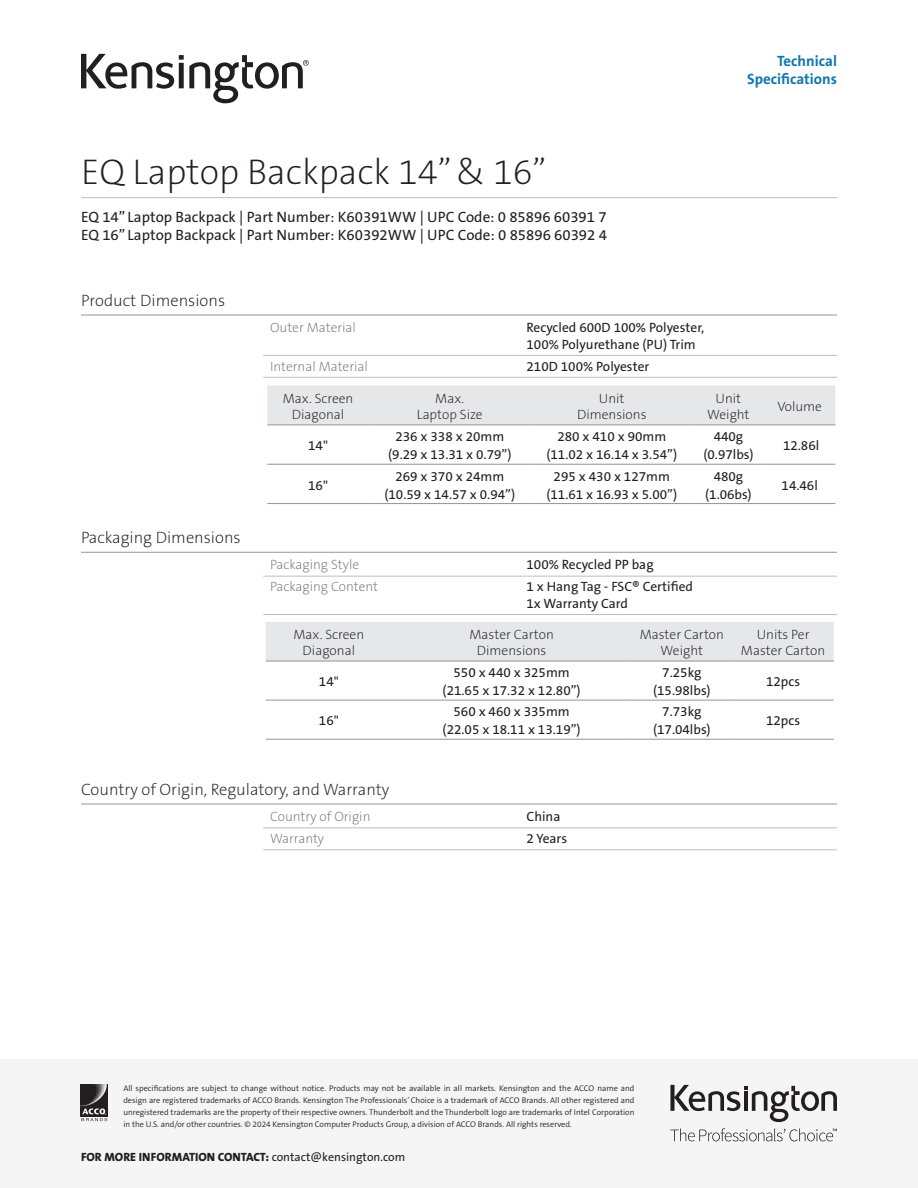
<style>
.page{position:relative;width:918px;height:1188px;background:#fff}
.page>*{position:absolute;margin:0;border:0;box-sizing:border-box;transform-origin:0 0}
.t1{font:36px "The Sans KENSINGTON2 XL";color:#231f20}
.t2{font:16.5px "The Sans KENSINGTON2 XL";color:#231f20}
.t3{font:15px/18px "The Sans KENSINGTON5 Rg";color:#231f20}
.Filetype_Header_Blue{font:15px/18px "The Sans KENSINGTON7 Bd";color:#0e76ae;text-align:right}
.t4{font:13.5px/18px "The Sans KENSINGTON5 Rg";color:#231f20;text-align:center}
.t5{font:13.5px/16.2px "The Sans KENSINGTON2 XL";color:#231f20;text-align:center}
.t6{font:13.5px "The Sans KENSINGTON2 XL";color:#76787b}
.t7{font:12px "The Sans KENSINGTON8 XB";color:#231f20}
.t8{font:8.25px/12px "The Sans KENSINGTON4 SL";color:#231f20;text-align:justify}
.s1{font-family:"The Sans KENSINGTON5 Rg"}
</style>
<div class="page">
<svg style="left:81px;top:54px;width:228px;height:49px"></svg>
<div style="left:0;top:1060px;width:918px;height:128px;background:#f5f5f6"></div>
<img style="left:81px;top:1085px;width:27px;height:32px">
<svg style="left:81px;top:1108px;width:26px;height:13px"></svg>
<svg style="left:670px;top:1085px;width:167px;height:37px"></svg>
<svg style="left:670px;top:1128px;width:167px;height:13px"></svg>
<hr style="left:81px;top:315px;width:756px;height:1px;background:#939598">
<hr style="left:263px;top:355px;width:574px;height:1px;background:#bcbdc0">
<hr style="left:263px;top:377px;width:574px;height:1px;background:#bcbdc0">
<hr style="left:81px;top:552px;width:756px;height:1px;background:#939598">
<hr style="left:263px;top:576px;width:574px;height:1px;background:#bcbdc0">
<hr style="left:263px;top:614px;width:574px;height:1px;background:#bcbdc0">
<hr style="left:81px;top:804px;width:756px;height:1px;background:#939598">
<hr style="left:263px;top:828px;width:574px;height:1px;background:#bcbdc0">
<hr style="left:263px;top:850px;width:574px;height:1px;background:#bcbdc0">
<hr style="left:81px;top:197px;width:756px;height:1px;background:#bcbdc0">
<div style="left:267px;top:386px;width:568px;height:39px;background:#e6e7e9"></div>
<hr style="left:267px;top:425px;width:102px;height:1px;background:#939598">
<hr style="left:369px;top:425px;width:162px;height:1px;background:#939598">
<hr style="left:531px;top:425px;width:162px;height:1px;background:#939598">
<hr style="left:693px;top:425px;width:71px;height:1px;background:#939598">
<hr style="left:764px;top:425px;width:71px;height:1px;background:#939598">
<hr style="left:267px;top:464px;width:102px;height:1px;background:#939598">
<hr style="left:369px;top:464px;width:162px;height:1px;background:#939598">
<hr style="left:531px;top:464px;width:162px;height:1px;background:#939598">
<hr style="left:693px;top:464px;width:71px;height:1px;background:#939598">
<hr style="left:764px;top:464px;width:71px;height:1px;background:#939598">
<hr style="left:267px;top:503px;width:102px;height:1px;background:#939598">
<hr style="left:369px;top:503px;width:162px;height:1px;background:#939598">
<hr style="left:531px;top:503px;width:162px;height:1px;background:#939598">
<hr style="left:693px;top:503px;width:71px;height:1px;background:#939598">
<hr style="left:764px;top:503px;width:71px;height:1px;background:#939598">
<div style="left:266px;top:622px;width:568px;height:39px;background:#e6e7e9"></div>
<hr style="left:266px;top:661px;width:126px;height:1px;background:#939598">
<hr style="left:392px;top:661px;width:239px;height:1px;background:#939598">
<hr style="left:631px;top:661px;width:102px;height:1px;background:#939598">
<hr style="left:733px;top:661px;width:101px;height:1px;background:#939598">
<hr style="left:266px;top:700px;width:126px;height:1px;background:#939598">
<hr style="left:392px;top:700px;width:239px;height:1px;background:#939598">
<hr style="left:631px;top:700px;width:102px;height:1px;background:#939598">
<hr style="left:733px;top:700px;width:101px;height:1px;background:#939598">
<hr style="left:266px;top:739px;width:126px;height:1px;background:#939598">
<hr style="left:392px;top:739px;width:239px;height:1px;background:#939598">
<hr style="left:631px;top:739px;width:102px;height:1px;background:#939598">
<hr style="left:733px;top:739px;width:101px;height:1px;background:#939598">
<h1 class="t1" style="left:81px;top:152px;width:467px">EQ Laptop Backpack 14” &amp; 16”</h1>
<h3 class="t3" style="left:81px;top:208px;width:527px">EQ 14” Laptop Backpack | Part Number: K60391WW | UPC Code: 0 85896 60391 7<br>EQ 16” Laptop Backpack | Part Number: K60392WW | UPC Code: 0 85896 60392 4</h3>
<h2 class="t2" style="left:81px;top:292px;width:146px">Product Dimensions</h2>
<h3 class="t6" style="left:270px;top:320px;width:88px">Outer Material</h3>
<h3 class="t4" style="left:526px;top:320px;width:179px;line-height:16.5px;text-align:left">Recycled 600D 100% Polyester,<br>100% Polyurethane (PU) Trim</h3>
<h3 class="t6" style="left:270px;top:359px;width:100px">Internal Material</h3>
<h3 class="t4" style="left:526px;top:357px;width:124px">210D 100% Polyester</h3>
<p class="Filetype_Header_Blue" style="left:747px;top:52px;width:91px">Technical<br>Specifications</p>
<h2 class="t2" style="left:81px;top:529px;width:161px">Packaging Dimensions</h2>
<h3 class="t5" style="left:283px;top:391px;width:72px">Max. Screen<br>Diagonal</h3>
<h3 class="t5" style="left:417px;top:391px;width:67px">Max.<br>Laptop Size</h3>
<h3 class="t5" style="left:577px;top:391px;width:71px">Unit<br>Dimensions</h3>
<h3 class="t5" style="left:707px;top:391px;width:44px">Unit<br>Weight</h3>
<h3 class="t5" style="left:777px;top:399px;width:46px">Volume</h3>
<h3 class="t4" style="left:308px;top:437px;width:21px">14"</h3>
<h3 class="t4" style="left:388px;top:428px;width:125px">236 x 338 x 20mm (9.29 x 13.31 x 0.79”)</h3>
<h3 class="t4" style="left:546px;top:428px;width:132px">280 x 410 x 90mm (11.02 x 16.14 x 3.54”)</h3>
<h3 class="t4" style="left:703px;top:428px;width:52px">440g (0.97lbs)</h3>
<h3 class="t4" style="left:783px;top:437px;width:38px">12.86l</h3>
<h3 class="t4" style="left:308px;top:476px;width:21px">16"</h3>
<h3 class="t4" style="left:384px;top:467px;width:132px">269 x 370 x 24mm (10.59 x 14.57 x 0.94”)</h3>
<h3 class="t4" style="left:546px;top:467px;width:132px">295 x 430 x 127mm (11.61 x 16.93 x 5.00”)</h3>
<h3 class="t4" style="left:705px;top:467px;width:48px">480g (1.06bs)</h3>
<h3 class="t4" style="left:782px;top:476px;width:38px">14.46l</h3>
<h3 class="t6" style="left:270px;top:558px;width:91px">Packaging Style</h3>
<h3 class="t4" style="left:526px;top:556px;width:129px">100% Recycled PP bag</h3>
<h3 class="t6" style="left:270px;top:580px;width:110px">Packaging Content</h3>
<h3 class="t4" style="left:526px;top:579px;width:168px;line-height:16.5px;text-align:left">1 x Hang Tag - FSC® Certified<br>1x Warranty Card</h3>
<h3 class="t5" style="left:294px;top:627px;width:72px">Max. Screen<br>Diagonal</h3>
<h3 class="t5" style="left:469px;top:627px;width:86px">Master Carton<br>Dimensions</h3>
<h3 class="t5" style="left:640px;top:627px;width:86px">Master Carton<br>Weight</h3>
<h3 class="t5" style="left:741px;top:627px;width:86px">Units Per<br>Master Carton</h3>
<h3 class="t4" style="left:319px;top:673px;width:21px">14"</h3>
<h3 class="t4" style="left:443px;top:664px;width:140px">550 x 440 x 325mm (21.65 x 17.32 x 12.80”)</h3>
<h3 class="t4" style="left:653px;top:664px;width:59px">7.25kg (15.98lbs)</h3>
<h3 class="t4" style="left:766px;top:673px;width:35px">12pcs</h3>
<h3 class="t4" style="left:319px;top:712px;width:21px">16"</h3>
<h3 class="t4" style="left:443px;top:703px;width:140px">560 x 460 x 335mm (22.05 x 18.11 x 13.19”)</h3>
<h3 class="t4" style="left:653px;top:703px;width:59px">7.73kg (17.04lbs)</h3>
<h3 class="t4" style="left:766px;top:712px;width:35px">12pcs</h3>
<h2 class="t2" style="left:81px;top:781px;width:310px">Country of Origin, Regulatory, and Warranty</h2>
<h3 class="t6" style="left:270px;top:809px;width:102px">Country of Origin</h3>
<h3 class="t4" style="left:526px;top:808px;width:35px">China</h3>
<h3 class="t6" style="left:270px;top:831px;width:56px">Warranty</h3>
<h3 class="t4" style="left:526px;top:830px;width:42px">2 Years</h3>
<p class="t8" style="left:123px;top:1082px;width:513px">All specifications are subject to change without notice. Products may not be available in all markets. Kensington and the ACCO name and design are registered trademarks of ACCO Brands. Kensington The Professionals’ Choice is a trademark of ACCO Brands. All other registered and unregistered trademarks are the property of their respective owners. Thunderbolt and the Thunderbolt logo are trademarks of Intel Corporation in the U.S. and/or other countries. © 2024 Kensington Computer Products Group, a division of ACCO Brands. All rights reserved.</p>
<h3 class="t7" style="left:81px;top:1150px;width:326px">FOR MORE INFORMATION CONTACT: <span class="s1">contact@kensington.com</span></h3>
</div>
